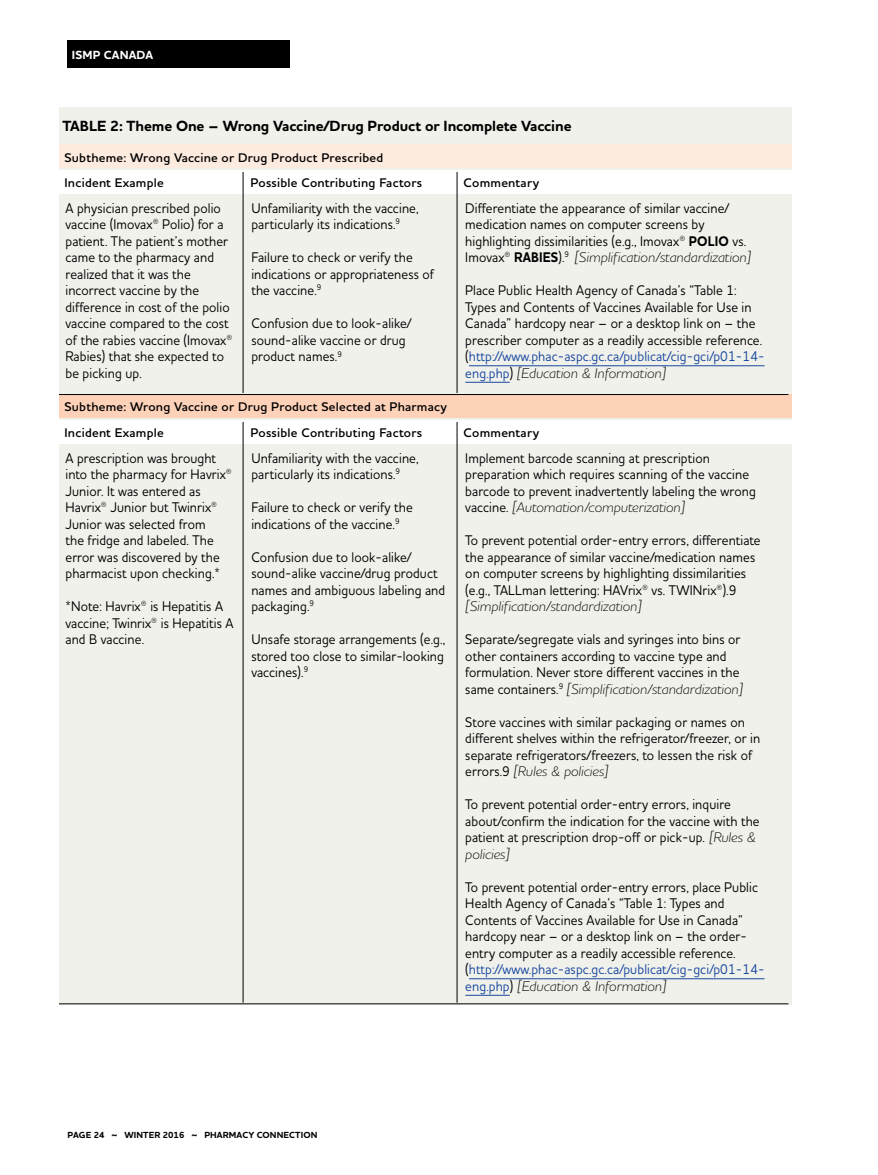
<style>
.page{position:relative;width:878px;height:1175px;background:#fff}
.page>*{position:absolute;margin:0;border:0;box-sizing:border-box;transform-origin:0 0}
.t1{font:700 15px "Houschka Pro";letter-spacing:-.005em;color:#000}
.t2{font:500 14.25px/16.5px "Houschka Pro";letter-spacing:.01em;color:#000;scale:.9 1}
.t3{font:italic 300 14.25px "Houschka Pro";color:#000}
.t4{font:600 12.75px "Houschka Pro";letter-spacing:.02em;color:#000}
.t5{font:700 12px "Houschka Pro";letter-spacing:.01em;color:#fff}
.t6{font:700 9px "Houschka Pro";letter-spacing:.015em;color:#000}
.s1{font-weight:700}
.s2{font-weight:300;font-style:italic}
.s3{color:#17479e}
</style>
<div class="page">
<div style="left:68px;top:40px;width:222px;height:28px;background:#000"></div>
<div style="left:60px;top:107px;width:731px;height:897px;background:#f1f1ec"></div>
<div style="left:59px;top:144px;width:732px;height:24px;background:#feebdf"></div>
<div style="left:59px;top:394px;width:732px;height:24px;background:#fdd2b9"></div>
<div style="left:59px;top:170px;width:732px;height:23px;background:#fff"></div>
<div style="left:59px;top:419px;width:732px;height:24px;background:#fff"></div>
<hr style="left:469px;top:365px;width:295px;height:1px;background:#17479e">
<hr style="left:465px;top:382px;width:44px;height:1px;background:#17479e">
<hr style="left:469px;top:978px;width:295px;height:1px;background:#17479e">
<hr style="left:465px;top:995px;width:44px;height:1px;background:#17479e">
<hr style="left:243px;top:172px;width:1px;height:221px;background:#000">
<hr style="left:243px;top:422px;width:1px;height:580px;background:#000">
<hr style="left:456px;top:172px;width:1px;height:221px;background:#000">
<hr style="left:456px;top:422px;width:1px;height:580px;background:#000">
<hr style="left:59px;top:394px;width:729px;height:1px;background:#000">
<hr style="left:59px;top:1003px;width:729px;height:1px;background:#000">
<p class="t5" style="left:72px;top:47px;width:83px">ISMP CANADA</p>
<p class="t1" style="left:62px;top:116px;width:510px">TABLE 2: Theme One – Wrong Vaccine/Drug Product or Incomplete Vaccine</p>
<p class="t4" style="left:64px;top:149px;width:320px">Subtheme: Wrong Vaccine or Drug Product Prescribed</p>
<p class="t4" style="left:64px;top:175px;width:101px">Incident Example</p>
<p class="t4" style="left:250px;top:175px;width:173px">Possible Contributing Factors</p>
<p class="t4" style="left:463px;top:175px;width:77px">Commentary</p>
<p class="t2" style="left:65px;top:199px;width:187px">A physician prescribed polio vaccine (Imovax® Polio) for a patient. The patient’s mother came to the pharmacy and realized that it was the incorrect vaccine by the difference in cost of the polio vaccine compared to the cost of the rabies vaccine (Imovax®<br>Rabies) that she expected to be picking up.</p>
<p class="t2" style="left:251px;top:199px;width:187px">Unfamiliarity with the vaccine, particularly its indications.<sup>9</sup></p>
<p class="t2" style="left:251px;top:249px;width:205px">Failure to check or verify the indications or appropriateness of the vaccine.<sup>9</sup></p>
<p class="t2" style="left:251px;top:315px;width:180px">Confusion due to look-alike/ sound-alike vaccine or drug product names.<sup>9</sup></p>
<p class="t4" style="left:64px;top:399px;width:384px">Subtheme: Wrong Vaccine or Drug Product Selected at Pharmacy</p>
<p class="t2" style="left:465px;top:199px;width:319px">Differentiate the appearance of similar vaccine/ medication names on computer screens by highlighting dissimilarities (e.g., Imovax® <span class="s1">POLIO</span> vs.<br>Imovax® <span class="s1">RABIES</span>).<sup>9</sup> <span class="s2">[Simplification/standardization]</span></p>
<p class="t2" style="left:465px;top:282px;width:334px">Place Public Health Agency of Canada’s “Table 1:<br>Types and Contents of Vaccines Available for Use in Canada” hardcopy near – or a desktop link on – the prescriber computer as a readily accessible reference. (<span class="s3">http://www.phac-aspc.gc.ca/publicat/cig-gci/p01-14- eng.php</span>) <span class="s2">[Education &amp; Information]</span></p>
<p class="t4" style="left:64px;top:424px;width:101px">Incident Example</p>
<p class="t4" style="left:250px;top:424px;width:173px">Possible Contributing Factors</p>
<p class="t4" style="left:463px;top:424px;width:77px">Commentary</p>
<p class="t2" style="left:65px;top:449px;width:186px">A prescription was brought into the pharmacy for Havrix®<br>Junior. It was entered as<br>Havrix® Junior but Twinrix®<br>Junior was selected from<br>the fridge and labeled. The error was discovered by the pharmacist upon checking.*</p>
<p class="t2" style="left:65px;top:597px;width:188px">*Note: Havrix® is Hepatitis A vaccine; Twinrix® is Hepatitis A and B vaccine.</p>
<p class="t2" style="left:251px;top:449px;width:187px">Unfamiliarity with the vaccine, particularly its indications.<sup>9</sup></p>
<p class="t2" style="left:251px;top:498px;width:181px">Failure to check or verify the indications of the vaccine.<sup>9</sup></p>
<p class="t2" style="left:251px;top:548px;width:217px">Confusion due to look-alike/ sound-alike vaccine/drug product names and ambiguous labeling and packaging.<sup>9</sup></p>
<p class="t2" style="left:251px;top:630px;width:217px;text-align:justify">Unsafe storage arrangements (e.g., stored too close to similar-looking vaccines).<sup>9</sup></p>
<p class="t2" style="left:465px;top:449px;width:324px">Implement barcode scanning at prescription preparation which requires scanning of the vaccine barcode to prevent inadvertently labeling the wrong vaccine. <span class="s2">[Automation/computerization]</span></p>
<p class="t2" style="left:465px;top:531px;width:329px">To prevent potential order-entry errors, differentiate the appearance of similar vaccine/medication names on computer screens by highlighting dissimilarities (e.g., TALLman lettering: HAVrix® vs. TWINrix®).9</p>
<p class="t3" style="left:465px;top:597px;width:178px">[Simplification/standardization]</p>
<p class="t2" style="left:465px;top:630px;width:310px">Separate/segregate vials and syringes into bins or other containers according to vaccine type and formulation. Never store different vaccines in the same containers.<sup>9</sup> <span class="s2">[Simplification/standardization]</span></p>
<p class="t2" style="left:465px;top:713px;width:329px">Store vaccines with similar packaging or names on different shelves within the refrigerator/freezer, or in separate refrigerators/freezers, to lessen the risk of errors.9 <span class="s2">[Rules &amp; policies]</span></p>
<p class="t2" style="left:465px;top:795px;width:328px">To prevent potential order-entry errors, inquire about/confirm the indication for the vaccine with the patient at prescription drop-off or pick-up. <span class="s2">[Rules &amp; policies]</span></p>
<p class="t2" style="left:465px;top:878px;width:334px">To prevent potential order-entry errors, place Public Health Agency of Canada’s “Table 1: Types and Contents of Vaccines Available for Use in Canada” hardcopy near – or a desktop link on – the order&shy;entry computer as a readily accessible reference. (<span class="s3">http://www.phac-aspc.gc.ca/publicat/cig-gci/p01-14- eng.php</span>) <span class="s2">[Education &amp; Information]</span></p>
<p class="t6" style="left:68px;top:1129px;width:251px">PAGE 24 ~ WINTER 2016 ~ PHARMACY CONNECTION</p>
</div>
